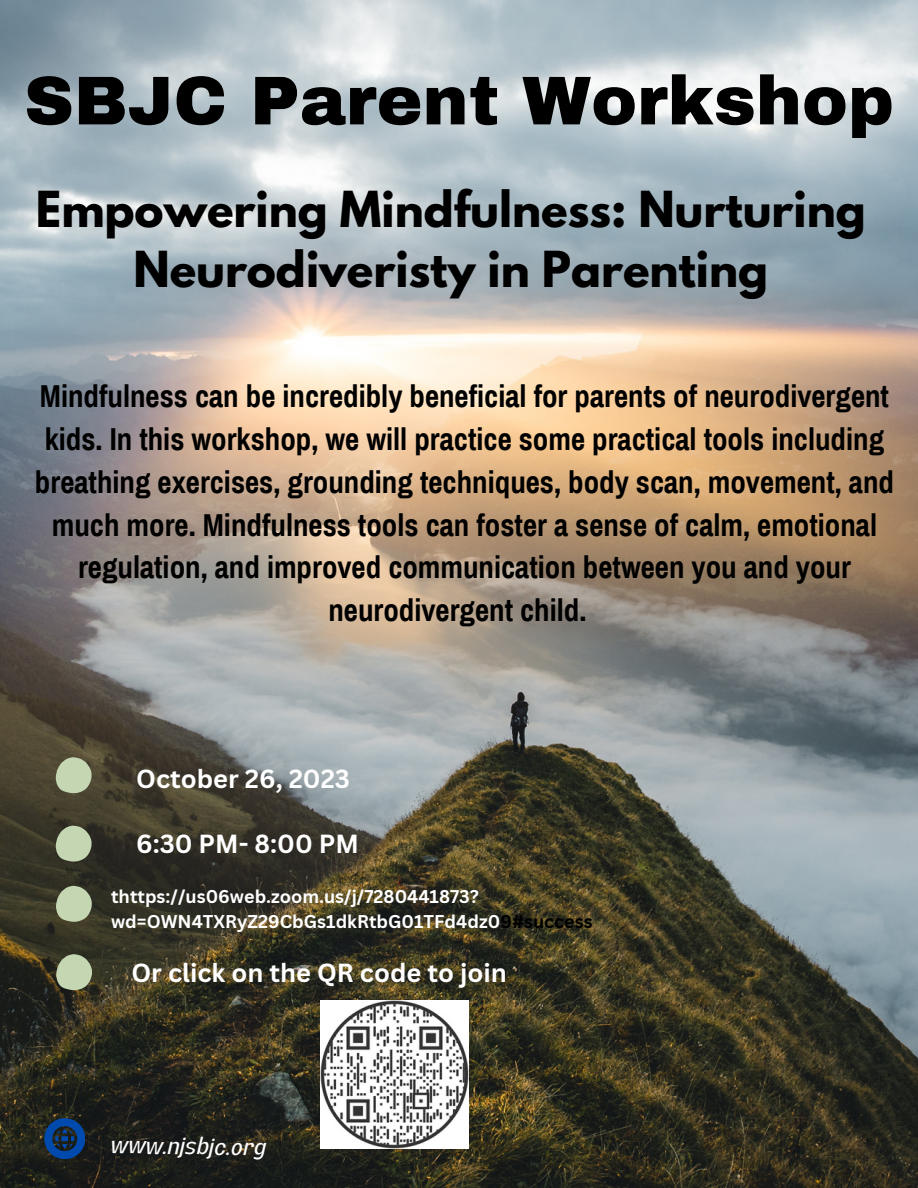
<style>
.page{position:relative;width:918px;height:1188px;background:#fff}
.page>*{position:absolute;margin:0;border:0;box-sizing:border-box;transform-origin:0 0}
.t1{font:900 69px "Archivo";color:#000}
.t2{font:700 43.95px/60.8px "League Spartan";color:#000;text-align:center}
.t3{font:700 30.9px/42.8px "Archivo Narrow";color:#000;text-align:center}
.t4{font:700 25.5px "Canva Sans";color:#fff}
.t5{font:italic 24.15px "Lazord";color:#fff}
.t6{font:700 18px/24.8px "Canva Sans";color:#fff}
.s1{color:#000}
</style>
<div class="page">
<img style="left:0;top:0;width:918px;height:1188px">
<svg style="left:56px;top:757px;width:36px;height:36px"></svg>
<svg style="left:56px;top:826px;width:36px;height:36px"></svg>
<svg style="left:56px;top:886px;width:36px;height:36px"></svg>
<svg style="left:56px;top:954px;width:36px;height:36px"></svg>
<svg style="left:44px;top:1118px;width:41px;height:41px;background:#0d376b"></svg>
<img style="left:320px;top:1000px;width:149px;height:149px">
<p class="t1" style="left:24px;top:64px;width:871px">SBJC Parent Workshop</p>
<p class="t2" style="left:36px;top:184px;width:832px">Empowering Mindfulness: Nurturing<br>Neurodiveristy in Parenting</p>
<p class="t3" style="left:35px;top:376px;width:861px">Mindfulness can be incredibly beneficial for parents of neurodivergent kids. In this workshop, we will practice some practical tools including breathing exercises, grounding techniques, body scan, movement, and much more. Mindfulness tools can foster a sense of calm, emotional regulation, and improved communication between you and your neurodivergent child.</p>
<p class="t4" style="left:136px;top:760px;width:215px">October 26, 2023</p>
<p class="t4" style="left:136px;top:826px;width:224px">6:30 PM- 8:00 PM</p>
<p class="t6" style="left:111px;top:884px;width:483px">thttps://us06web.zoom.us/j/7280441873? wd=OWN4TXRyZ29CbGs1dkRtbG01TFd4dz0<span class="s1">9#success</span></p>
<p class="t4" style="left:131px;top:954px;width:377px">Or click on the QR code to join</p>
<p class="t5" style="left:109px;top:1136px;width:158px;rotate:1deg">www.njsbjc.org</p>
</div>
